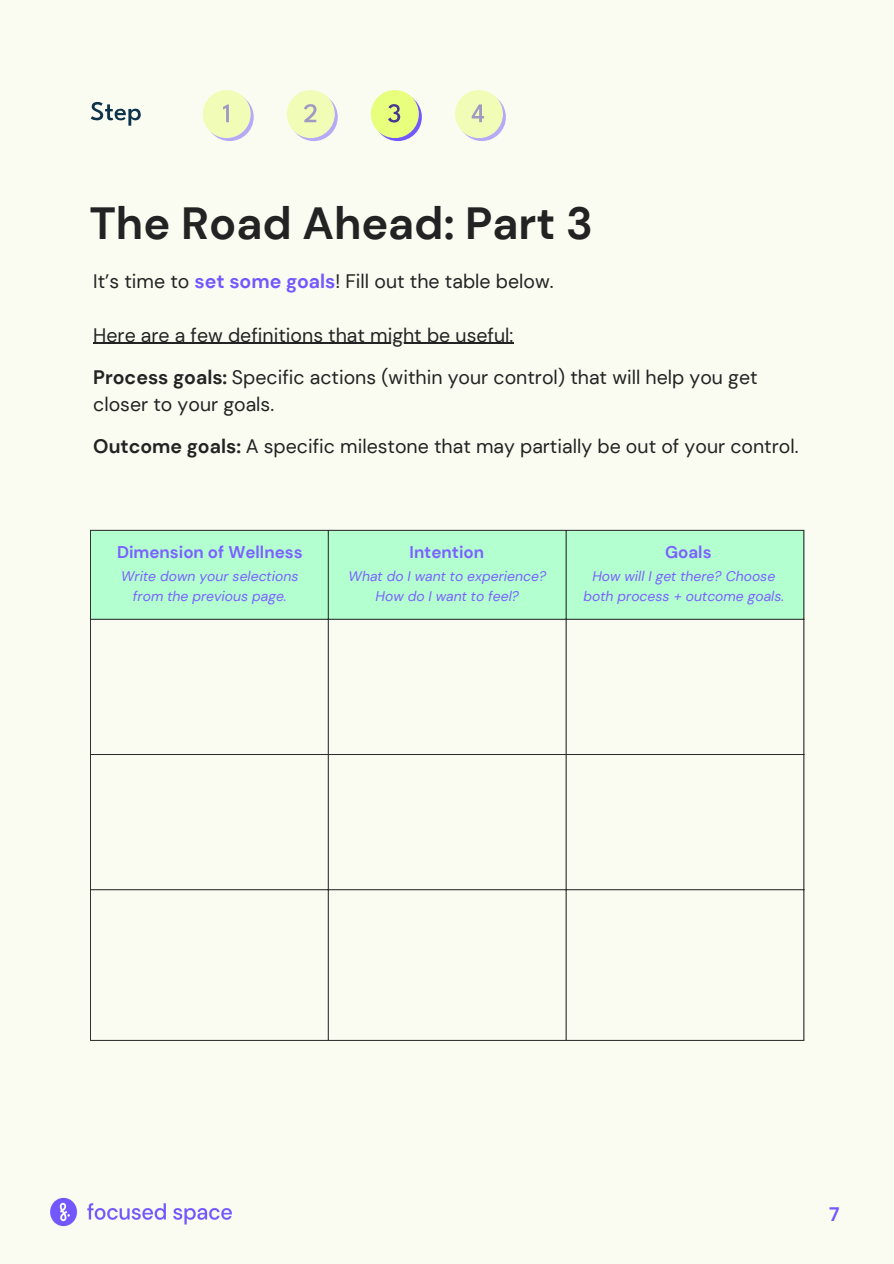
<style>
.page{position:relative;width:894px;height:1264px;background:#fff}
.page>*{position:absolute;margin:0;border:0;box-sizing:border-box;transform-origin:0 0}
.t1{font:700 45px "DM Sans";color:#232323}
.t2{font:19.5px/27px "DM Sans";color:#232323}
.t3{font:700 19.5px "DM Sans";color:#7357ff}
.t4{font:700 16.95px "DM Sans";color:#7b61ff}
.t5{font:italic 13.95px/19.2px "DM Sans";color:#7b61ff;text-align:center}
.s1{font-weight:700;color:#7357ff}
.s2{font-weight:700}
</style>
<div class="page">
<div style="left:0;top:0;width:893px;height:1263px;background:#fafcf2"></div>
<svg style="left:91px;top:102px;width:50px;height:24px"></svg>
<svg style="left:205px;top:93px;width:49px;height:48px"></svg>
<div style="left:202px;top:90px;width:48px;height:48px;background:#f1fdb7;border-radius:50%"></div>
<svg style="left:223px;top:104px;width:6px;height:18px"></svg>
<svg style="left:290px;top:93px;width:48px;height:48px"></svg>
<div style="left:286px;top:90px;width:49px;height:48px;background:#f1fdb7;border-radius:50%"></div>
<svg style="left:304px;top:104px;width:12px;height:18px"></svg>
<svg style="left:374px;top:93px;width:48px;height:48px"></svg>
<div style="left:371px;top:90px;width:48px;height:48px;background:#e8ff7d;border-radius:50%"></div>
<svg style="left:388px;top:104px;width:12px;height:19px"></svg>
<svg style="left:457px;top:93px;width:49px;height:48px"></svg>
<div style="left:454px;top:90px;width:48px;height:48px;background:#f1fdb7;border-radius:50%"></div>
<svg style="left:471px;top:104px;width:13px;height:18px"></svg>
<div style="left:91px;top:531px;width:712px;height:88px;background:#b3ffd0"></div>
<hr style="left:90px;top:530px;width:1px;height:510px;background:#2b2b2b">
<hr style="left:328px;top:530px;width:1px;height:510px;background:#2b2b2b">
<hr style="left:565px;top:530px;width:1px;height:510px;background:#2b2b2b">
<hr style="left:803px;top:530px;width:1px;height:510px;background:#2b2b2b">
<hr style="left:90px;top:530px;width:714px;height:1px;background:#2b2b2b">
<hr style="left:90px;top:619px;width:714px;height:1px;background:#2b2b2b">
<hr style="left:90px;top:754px;width:714px;height:1px;background:#2b2b2b">
<hr style="left:90px;top:889px;width:714px;height:1px;background:#2b2b2b">
<hr style="left:90px;top:1040px;width:714px;height:1px;background:#2b2b2b">
<hr style="left:93px;top:343px;width:420px;height:1px;background:#232323">
<img style="left:50px;top:1197px;width:182px;height:30px">
<h1 class="t1" style="left:89px;top:194px;width:505px">The Road Ahead: Part 3</h1>
<h2 class="t2" style="left:93px;top:267px;width:461px">It’s time to <span class="s1">set some goals</span>! Fill out the table below.</h2>
<h2 class="t2" style="left:93px;top:321px;width:421px">Here are a few definitions that might be useful:</h2>
<h2 class="t2" style="left:93px;top:364px;width:665px"><span class="s2">Process goals:</span> Specific actions (within your control) that will help you get closer to your goals.</h2>
<h2 class="t2" style="left:93px;top:433px;width:706px"><span class="s2">Outcome goals:</span> A specific milestone that may partially be out of your control.</h2>
<h3 class="t4" style="left:117px;top:541px;width:187px">Dimension of Wellness</h3>
<p class="t4" style="left:409px;top:541px;width:76px">Intention</p>
<h3 class="t5" style="left:121px;top:567px;width:179px">Write down your selections from the previous page.</h3>
<p class="t5" style="left:348px;top:567px;width:199px">What do I want to experience?<br>How do I want to feel?</p>
<h3 class="t4" style="left:665px;top:541px;width:48px">Goals</h3>
<p class="t5" style="left:583px;top:567px;width:202px">How will I get there? Choose both process + outcome goals.</p>
<p class="t3" style="left:829px;top:1201px;width:12px">7</p>
</div>
